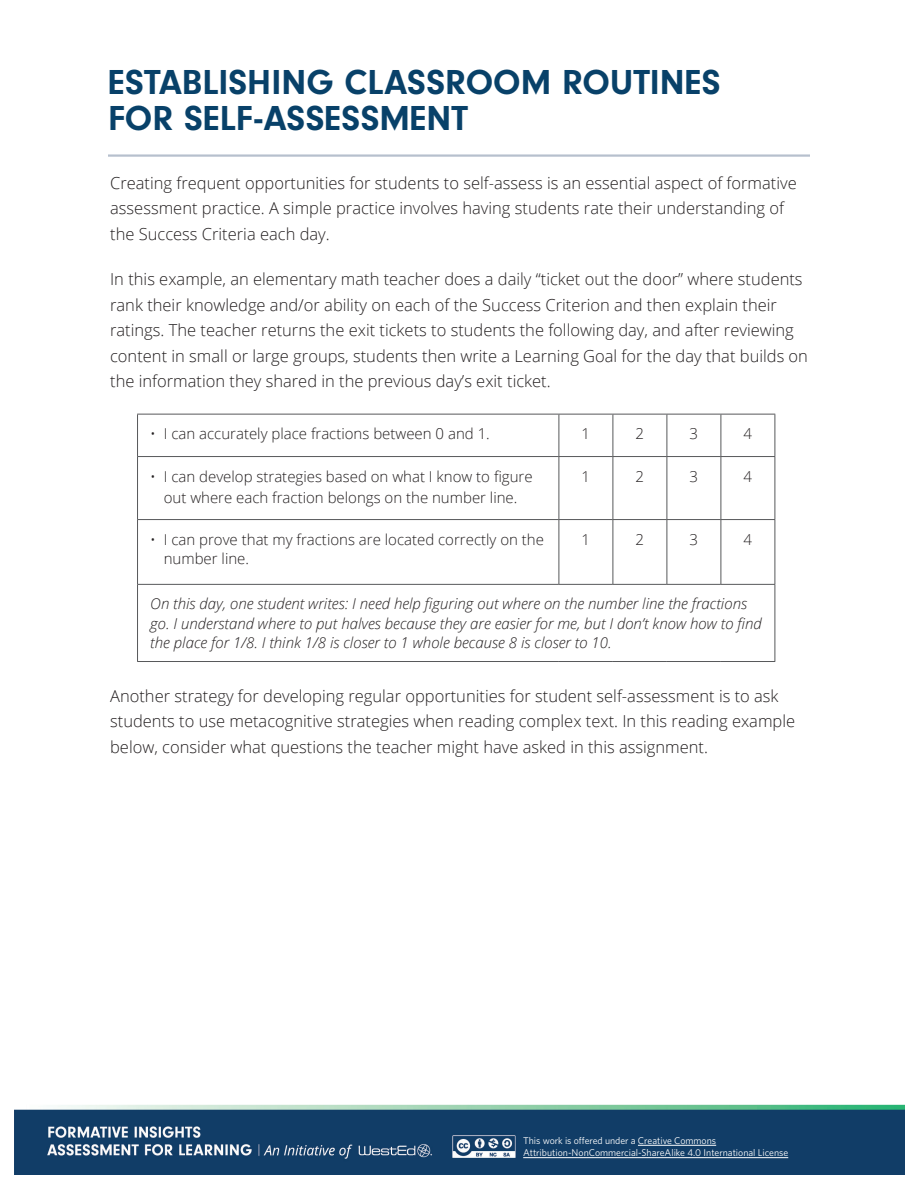
<style>
.page{position:relative;width:918px;height:1188px;background:#fff}
.page>*{position:absolute;margin:0;border:0;box-sizing:border-box;transform-origin:0 0}
.t1{font:700 36px/36px "Neuzeit Gro";color:#084169}
.t2{font:300 16.5px/25.5px "Open Sans";color:#231f20}
.t3{font:italic 300 15px/19.5px "Open Sans";color:#231f20}
.t4{font:300 15px/21.6px "Open Sans";color:#231f20;text-align:center}
.t5{font:9.75px/12.3px "Whitney HTF";color:#fff}
</style>
<div class="page">
<img style="left:14px;top:1105px;width:890px;height:69px">
<hr style="left:638px;top:1145px;width:78px;height:1px;background:#fff">
<hr style="left:523px;top:1157px;width:265px;height:1px;background:#fff">
<hr style="left:137px;top:414px;width:422px;height:1px;background:#57585a">
<hr style="left:137px;top:414px;width:1px;height:42px;background:#57585a">
<hr style="left:559px;top:414px;width:54px;height:1px;background:#57585a">
<hr style="left:559px;top:414px;width:1px;height:42px;background:#57585a">
<hr style="left:613px;top:414px;width:54px;height:1px;background:#57585a">
<hr style="left:613px;top:414px;width:1px;height:42px;background:#57585a">
<hr style="left:667px;top:414px;width:54px;height:1px;background:#57585a">
<hr style="left:667px;top:414px;width:1px;height:42px;background:#57585a">
<hr style="left:721px;top:414px;width:54px;height:1px;background:#57585a">
<hr style="left:721px;top:414px;width:1px;height:42px;background:#57585a">
<hr style="left:775px;top:414px;width:1px;height:42px;background:#57585a">
<hr style="left:137px;top:456px;width:422px;height:1px;background:#57585a">
<hr style="left:137px;top:457px;width:1px;height:62px;background:#57585a">
<hr style="left:559px;top:456px;width:54px;height:1px;background:#57585a">
<hr style="left:559px;top:457px;width:1px;height:62px;background:#57585a">
<hr style="left:613px;top:456px;width:54px;height:1px;background:#57585a">
<hr style="left:613px;top:457px;width:1px;height:62px;background:#57585a">
<hr style="left:667px;top:456px;width:54px;height:1px;background:#57585a">
<hr style="left:667px;top:457px;width:1px;height:62px;background:#57585a">
<hr style="left:721px;top:456px;width:54px;height:1px;background:#57585a">
<hr style="left:721px;top:457px;width:1px;height:62px;background:#57585a">
<hr style="left:775px;top:457px;width:1px;height:62px;background:#57585a">
<hr style="left:137px;top:519px;width:422px;height:1px;background:#57585a">
<hr style="left:137px;top:520px;width:1px;height:64px;background:#57585a">
<hr style="left:559px;top:519px;width:54px;height:1px;background:#57585a">
<hr style="left:559px;top:520px;width:1px;height:64px;background:#57585a">
<hr style="left:613px;top:519px;width:54px;height:1px;background:#57585a">
<hr style="left:613px;top:520px;width:1px;height:64px;background:#57585a">
<hr style="left:667px;top:519px;width:54px;height:1px;background:#57585a">
<hr style="left:667px;top:520px;width:1px;height:64px;background:#57585a">
<hr style="left:721px;top:519px;width:54px;height:1px;background:#57585a">
<hr style="left:721px;top:520px;width:1px;height:64px;background:#57585a">
<hr style="left:775px;top:520px;width:1px;height:64px;background:#57585a">
<hr style="left:137px;top:584px;width:422px;height:1px;background:#57585a">
<hr style="left:137px;top:585px;width:1px;height:76px;background:#57585a">
<hr style="left:559px;top:584px;width:54px;height:1px;background:#57585a">
<hr style="left:613px;top:584px;width:54px;height:1px;background:#57585a">
<hr style="left:667px;top:584px;width:54px;height:1px;background:#57585a">
<hr style="left:721px;top:584px;width:54px;height:1px;background:#57585a">
<hr style="left:775px;top:585px;width:1px;height:76px;background:#57585a">
<hr style="left:137px;top:661px;width:422px;height:1px;background:#57585a">
<hr style="left:559px;top:661px;width:54px;height:1px;background:#57585a">
<hr style="left:613px;top:661px;width:54px;height:1px;background:#57585a">
<hr style="left:667px;top:661px;width:54px;height:1px;background:#57585a">
<hr style="left:721px;top:661px;width:54px;height:1px;background:#57585a">
<hr style="left:108px;top:154px;width:702px;height:3px;background:#496083">
<h1 class="t1" style="left:108px;top:65px;width:614px">ESTABLISHING CLASSROOM ROUTINES<br>FOR SELF-ASSESSMENT</h1>
<p class="t2" style="left:110px;top:170px;width:688px">Creating frequent opportunities for students to self-assess is an essential aspect of formative assessment practice. A simple practice involves having students rate their understanding of the Success Criteria each day.</p>
<p class="t2" style="left:110px;top:266px;width:699px">In this example, an elementary math teacher does a daily “ticket out the door” where students rank their knowledge and/or ability on each of the Success Criterion and then explain their ratings. The teacher returns the exit tickets to students the following day, and after reviewing content in small or large groups, students then write a Learning Goal for the day that builds on the information they shared in the previous day’s exit ticket.</p>
<p class="t4" style="left:150px;top:422px;width:341px">• I can accurately place fractions between 0 and 1.</p>
<p class="t4" style="left:582px;top:422px;width:10px">1</p>
<p class="t4" style="left:636px;top:422px;width:10px">2</p>
<p class="t4" style="left:690px;top:422px;width:10px">3</p>
<p class="t4" style="left:744px;top:422px;width:10px">4</p>
<p class="t4" style="left:150px;top:465px;width:384px">• I can develop strategies based on what I know to figure out where each fraction belongs on the number line.</p>
<p class="t4" style="left:582px;top:465px;width:10px">1</p>
<p class="t4" style="left:636px;top:465px;width:10px">2</p>
<p class="t4" style="left:690px;top:465px;width:10px">3</p>
<p class="t4" style="left:744px;top:465px;width:10px">4</p>
<p class="t4" style="left:164px;top:529px;width:382px;line-height:19.5px;text-align:left;text-indent:-14px">• I can prove that my fractions are located correctly on the number line.</p>
<p class="t4" style="left:582px;top:528px;width:10px">1</p>
<p class="t4" style="left:636px;top:528px;width:10px">2</p>
<p class="t4" style="left:690px;top:528px;width:10px">3</p>
<p class="t4" style="left:744px;top:528px;width:10px">4</p>
<p class="t3" style="left:150px;top:594px;width:613px">On this day, one student writes: I need help figuring out where on the number line the fractions go. I understand where to put halves because they are easier for me, but I don’t know how to find the place for 1/8. I think 1/8 is closer to 1 whole because 8 is closer to 10.</p>
<p class="t2" style="left:110px;top:682px;width:687px">Another strategy for developing regular opportunities for student self-assessment is to ask students to use metacognitive strategies when reading complex text. In this reading example below, consider what questions the teacher might have asked in this assignment.</p>
<p class="t5" style="left:523px;top:1134px;width:267px">This work is offered under a Creative Commons<br>Attribution-NonCommercial-ShareAlike 4.0 International License</p>
</div>
